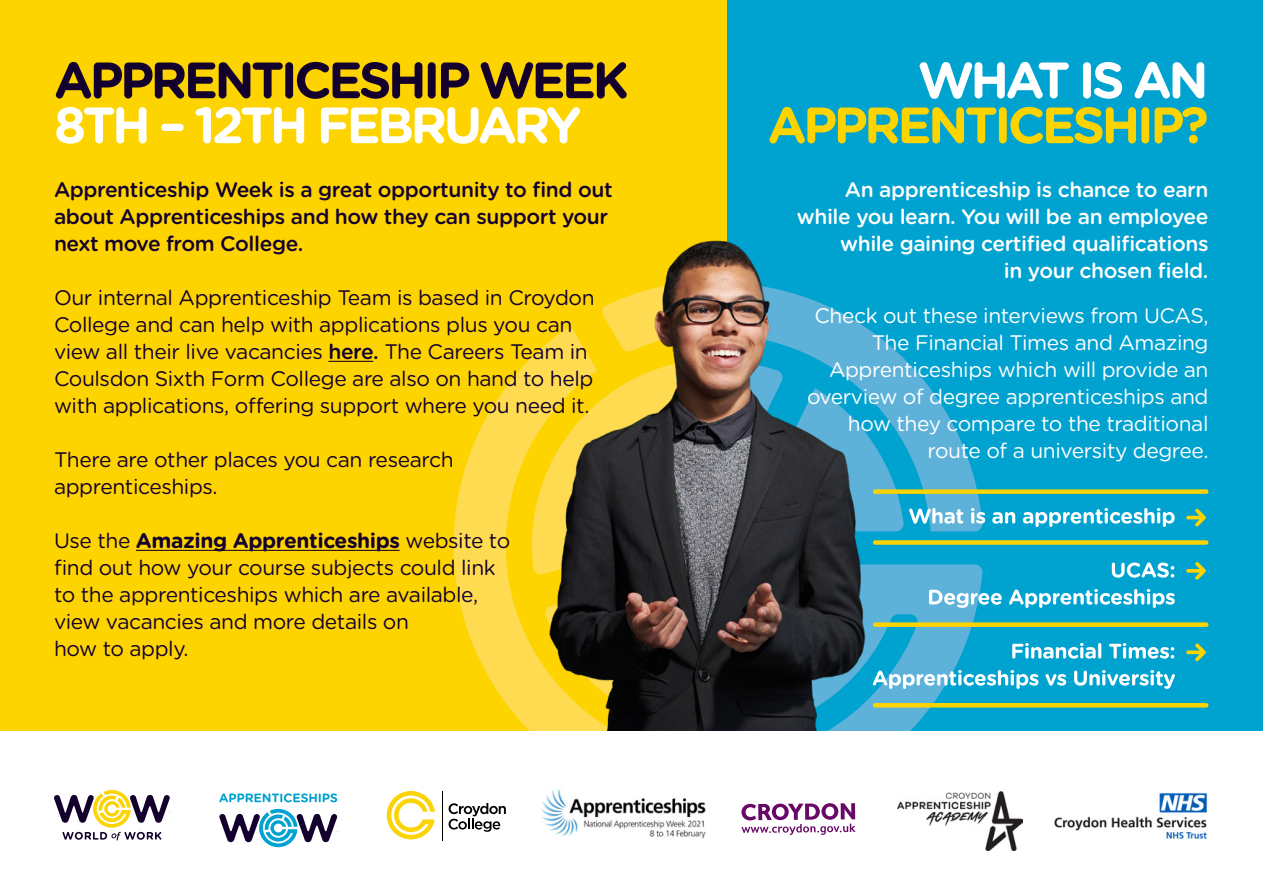
<style>
.page{position:relative;width:1263px;height:893px;background:#fff}
.page>*{position:absolute;margin:0;border:0;box-sizing:border-box;transform-origin:0 0}
.t1{font:700 51px "Gotham Rounded";letter-spacing:-.07em;color:#fff}
.t2{font:700 51px "Gotham Rounded";letter-spacing:-.07em;color:#13002c}
.t3{font:700 51px "Gotham Rounded";letter-spacing:-.07em;color:#fdd400}
.t4{font:21px/27px "Gotham Rounded";letter-spacing:-.02em;color:#13002c}
.t5{font:21px/27px "Gotham Rounded";letter-spacing:-.02em;color:#fff;text-align:right}
.t6{font:500 21px/27px "Gotham Rounded";letter-spacing:-.02em;color:#fff;text-align:right}
.t7{font:500 21px/27px "Gotham Rounded";letter-spacing:-.02em;color:#13002c}
.s1{font-weight:500}
.s2{font-weight:700}
</style>
<div class="page">
<div style="left:0;top:0;width:728px;height:782px;background:#fdd400"></div>
<svg style="left:453px;top:434px;width:25px;height:222px;fill:#fedb51"></svg>
<div style="left:727px;top:0;width:536px;height:734px;background:#00a2d0"></div>
<img style="left:478px;top:240px;width:546px;height:491px">
<div style="left:0;top:731px;width:1263px;height:162px;background:#fff"></div>
<hr style="left:328px;top:361px;width:45px;height:1px;background:#13002c">
<hr style="left:136px;top:550px;width:264px;height:1px;background:#13002c">
<svg style="left:54px;top:790px;width:116px;height:50px"></svg>
<svg style="left:387px;top:791px;width:48px;height:48px"></svg>
<hr style="left:442px;top:791px;width:1px;height:49px;background:#000">
<svg style="left:449px;top:803px;width:57px;height:29px"></svg>
<img style="left:541px;top:789px;width:165px;height:50px">
<img style="left:1054px;top:792px;width:154px;height:47px">
<img style="left:897px;top:791px;width:125px;height:60px">
<svg style="left:741px;top:803px;width:114px;height:32px"></svg>
<div style="left:875px;top:489px;width:331px;height:5px;background:#fdd400"></div>
<hr style="left:875px;top:703px;width:331px;height:4px;background:#fdd400">
<div style="left:875px;top:540px;width:331px;height:5px;background:#fdd400"></div>
<div style="left:875px;top:622px;width:331px;height:5px;background:#fdd400"></div>
<svg style="left:1186px;top:643px;width:20px;height:18px"></svg>
<svg style="left:873px;top:670px;width:302px;height:19px"></svg>
<svg style="left:1186px;top:562px;width:20px;height:18px"></svg>
<svg style="left:1186px;top:509px;width:20px;height:18px"></svg>
<svg style="left:532px;top:280px;width:643px;height:380px"></svg>
<svg style="left:219px;top:809px;width:118px;height:39px"></svg>
<svg style="left:219px;top:793px;width:118px;height:9px"></svg>
<h1 class="t2" style="left:54px;top:43px;width:576px">APPRENTICESHIP WEEK</h1>
<h1 class="t1" style="left:54px;top:88px;width:528px">8TH – 12TH FEBRUARY</h1>
<p class="t7" style="left:54px;top:175px;width:560px">Apprenticeship Week is a great opportunity to find out about Apprenticeships and how they can support your next move from College.</p>
<p class="t4" style="left:54px;top:283px;width:542px">Our internal Apprenticeship Team is based in Croydon College and can help with applications plus you can view all their live vacancies <span class="s1">here.</span> The Careers Team in Coulsdon Sixth Form College are also on hand to help with applications, offering support where you need it.</p>
<p class="t4" style="left:54px;top:445px;width:401px">There are other places you can research apprenticeships.</p>
<p class="t4" style="left:54px;top:526px;width:458px">Use the <span class="s2">Amazing Apprenticeships</span> website to find out how your course subjects could link to the apprenticeships which are available, view vacancies and more details on<br>how to apply.</p>
<h1 class="t1" style="left:918px;top:43px;width:292px">WHAT IS AN</h1>
<h1 class="t3" style="left:768px;top:88px;width:442px">APPRENTICESHIP?</h1>
<p class="t6" style="left:797px;top:175px;width:413px">An apprenticeship is chance to earn while you learn. You will be an employee while gaining certified qualifications<br>in your chosen field.</p>
<p class="t5" style="left:807px;top:301px;width:403px">Check out these interviews from UCAS, The Financial Times and Amazing Apprenticeships which will provide an overview of degree apprenticeships and how they compare to the traditional route of a university degree.</p>
</div>
